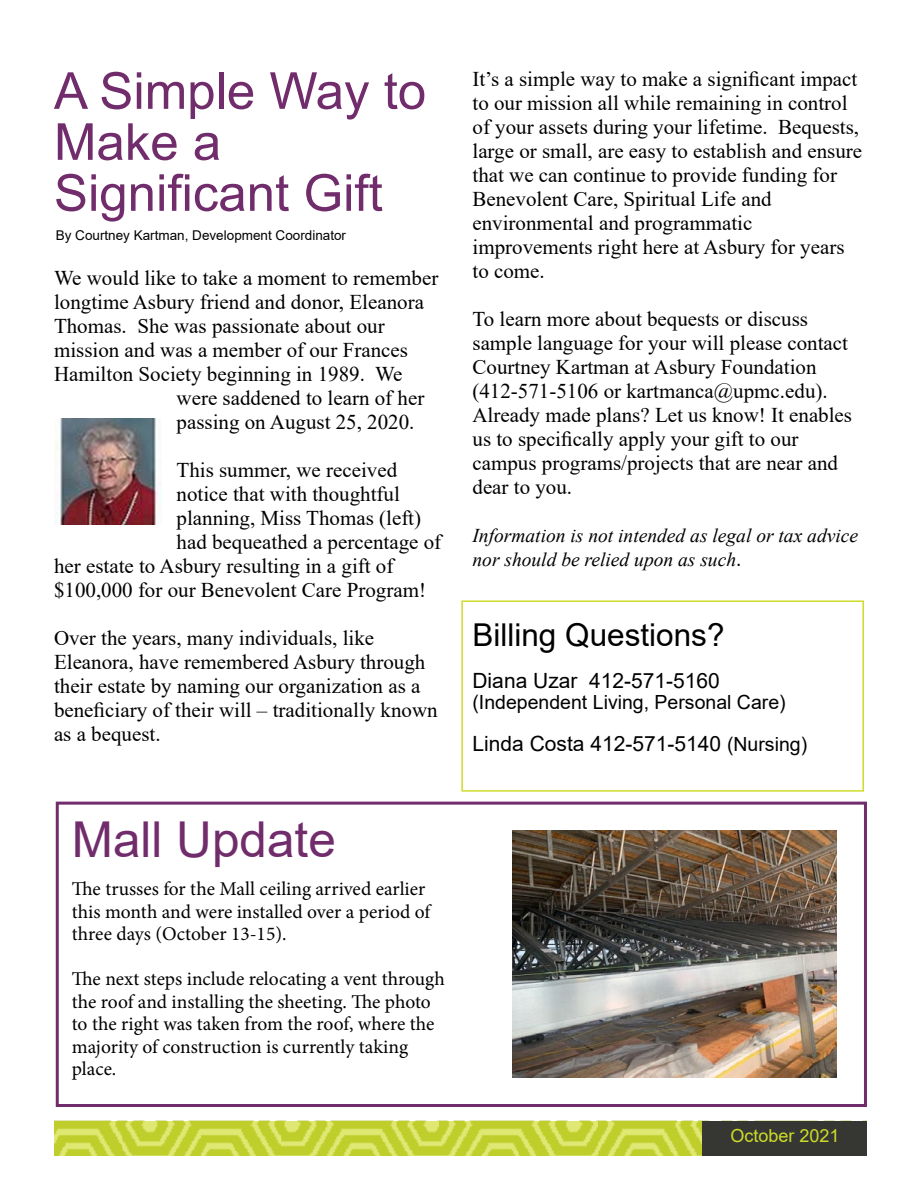
<style>
.page{position:relative;width:918px;height:1188px;background:#fff}
.page>*{position:absolute;margin:0;border:0;box-sizing:border-box;transform-origin:0 0}
.t1{font:51px/51px "Arial";color:#712c6b}
.t2{font:49.5px "Arial";color:#712c6b}
.t3{font:31.5px "Arial";color:#000}
.t4{font:21px/24px "Times New Roman";color:#000}
.t5{font:21px "Arial";color:#000}
.t6{font:19.5px/22.5px "Minion Pro";color:#000}
.t7{font:italic 19.5px/24px "Times New Roman";color:#000}
.t8{font:19.5px "Arial";color:#000}
.t9{font:18px "Arial";color:#cddc29}
.t10{font:13.5px "Arial";color:#000}
.s1{font-style:normal;font-size:21px}
.s2{font-size:19.5px}
</style>
<div class="page">
<div style="left:461px;top:600px;width:403px;height:192px;background:#fff;border:2px solid #cddc29"></div>
<img style="left:54px;top:1121px;width:812px;height:35px">
<div style="left:703px;top:1121px;width:164px;height:34px;background:#363633"></div>
<div style="left:56px;top:802px;width:811px;height:305px;border:3px solid #712c6b"></div>
<img style="left:54px;top:418px;width:108px;height:107px">
<img style="left:513px;top:831px;width:324px;height:247px">
<h1 class="t1" style="left:54px;top:65px;width:374px">A Simple Way to<br>Make a<br>Significant Gift</h1>
<p class="t10" style="left:56px;top:226px;width:292px">By Courtney Kartman, Development Coordinator</p>
<p class="t4" style="left:54px;top:265px;width:386px">We would like to take a moment to remember</p>
<p class="t4" style="left:54px;top:289px;width:372px">longtime Asbury friend and donor, Eleanora</p>
<p class="t4" style="left:54px;top:313px;width:332px">Thomas. She was passionate about our</p>
<p class="t4" style="left:54px;top:337px;width:356px">mission and was a member of our Frances</p>
<p class="t4" style="left:54px;top:361px;width:350px">Hamilton Society beginning in 1989. We</p>
<p class="t4" style="left:177px;top:385px;width:249px">were saddened to learn of her</p>
<p class="t4" style="left:177px;top:409px;width:240px">passing on August 25, 2020.</p>
<p class="t4" style="left:177px;top:457px;width:222px">This summer, we received</p>
<p class="t4" style="left:177px;top:481px;width:225px">notice that with thoughtful</p>
<p class="t4" style="left:177px;top:505px;width:246px">planning, Miss Thomas (left)</p>
<p class="t4" style="left:177px;top:529px;width:266px">had bequeathed a percentage of</p>
<p class="t4" style="left:54px;top:553px;width:341px">her estate to Asbury resulting in a gift of</p>
<p class="t4" style="left:54px;top:577px;width:374px">$100,000 for our Benevolent Care Program!</p>
<p class="t4" style="left:54px;top:625px;width:385px">Over the years, many individuals, like Eleanora, have remembered Asbury through their estate by naming our organization as a beneficiary of their will – traditionally known as a bequest.</p>
<h2 class="t2" style="left:72px;top:805px;width:266px">Mall Update</h2>
<p class="t6" style="left:72px;top:878px;width:360px">The trusses for the Mall ceiling arrived earlier this month and were installed over a period of three days (October 13-15).</p>
<p class="t6" style="left:72px;top:968px;width:375px">The next steps include relocating a vent through the roof and installing the sheeting. The photo to the right was taken from the roof, where the majority of construction is currently taking place.</p>
<p class="t4" style="left:472px;top:67px;width:391px">It’s a simple way to make a significant impact to our mission all while remaining in control of your assets during your lifetime. Bequests, large or small, are easy to establish and ensure that we can continue to provide funding for Benevolent Care, Spiritual Life and environmental and programmatic improvements right here at Asbury for years to come.</p>
<p class="t4" style="left:472px;top:307px;width:381px">To learn more about bequests or discuss sample language for your will please contact Courtney Kartman at Asbury Foundation (412-571-5106 or kartmanca@upmc.edu).<br>Already made plans? Let us know! It enables us to specifically apply your gift to our campus programs/projects that are near and dear to you.</p>
<p class="t7" style="left:472px;top:523px;width:387px">Information is not intended as legal or tax advice nor should be relied upon as such<span class="s1">.</span></p>
<h3 class="t3" style="left:472px;top:614px;width:254px">Billing Questions?</h3>
<p class="t5" style="left:472px;top:667px;width:249px">Diana Uzar 412-571-5160</p>
<p class="t8" style="left:472px;top:689px;width:315px">(Independent Living, Personal Care)</p>
<p class="t5" style="left:472px;top:730px;width:336px">Linda Costa 412-571-5140 <span class="s2">(Nursing)</span></p>
<p class="t9" style="left:730px;top:1123px;width:111px">October 2021</p>
</div>
